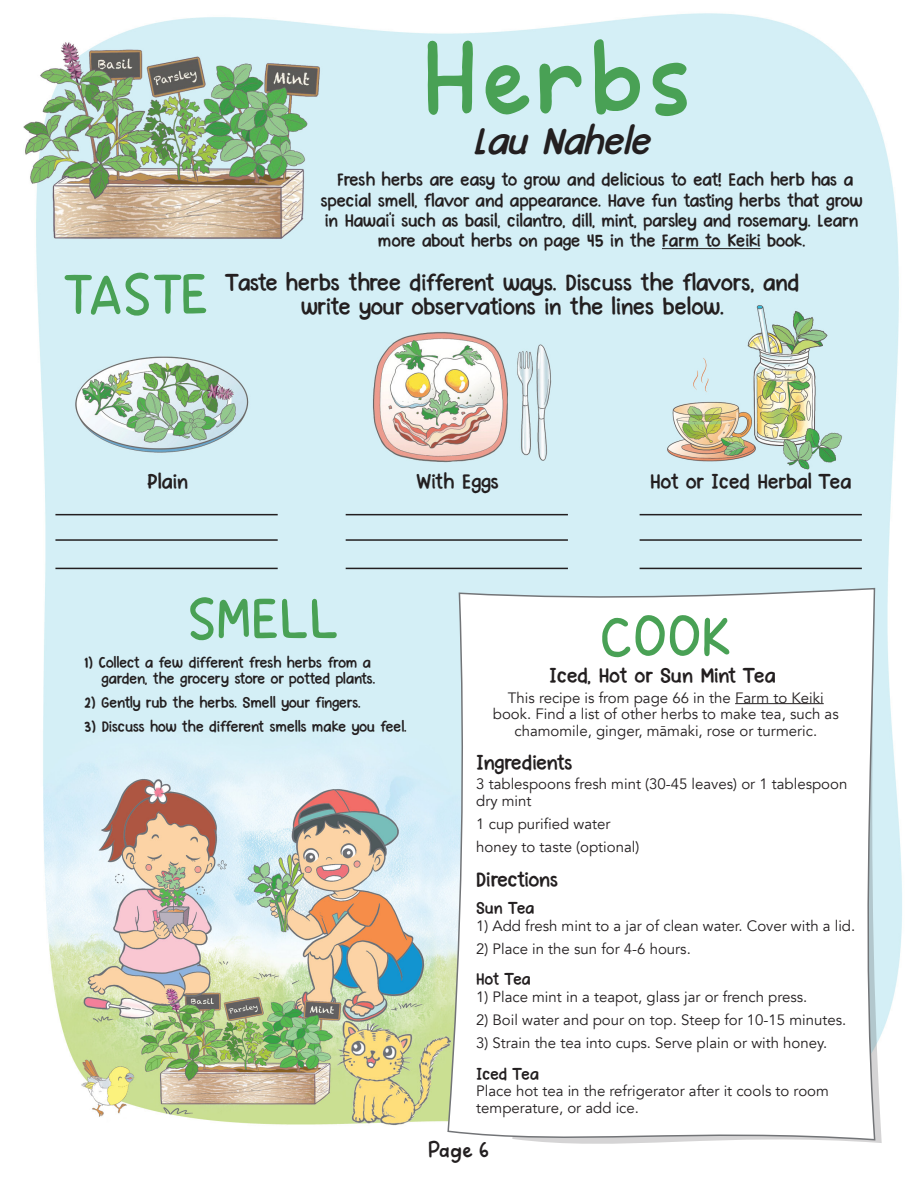
<style>
.page{position:relative;width:918px;height:1188px;background:#fff}
.page>*{position:absolute;margin:0;border:0;box-sizing:border-box;transform-origin:0 0}
.t1{font:99.75px "Jojoba";letter-spacing:.025em;color:#49a155}
.t2{font:52.5px "Jojoba";color:#49a155}
.t3{font:italic 42px "Pink Chicken";color:#231f20}
.t4{font:25.5px/24px "Pink Chicken";color:#231f20;text-align:center}
.t5{font:22.5px "Pink Chicken";color:#231f20}
.t6{font:22.5px "Pink Chicken";letter-spacing:.02em;color:#231f20}
.t7{font:21px "Jojoba";color:#231f20}
.t8{font:19.5px/20.2px "Pink Chicken";color:#231f20;text-align:center}
.t9{font:18px "Pink Chicken";color:#231f20}
.t10{font:16.5px/16.5px "Pink Chicken";color:#231f20;text-align:right}
.t11{font:15px/16.5px "Avenir";color:#231f20}
</style>
<div class="page">
<img style="left:23px;top:13px;width:879px;height:1113px">
<svg style="left:447px;top:587px;width:429px;height:557px"></svg>
<hr style="left:55px;top:514px;width:223px;height:1px;background:#231f20">
<hr style="left:55px;top:539px;width:223px;height:2px;background:#231f20">
<hr style="left:55px;top:568px;width:223px;height:1px;background:#231f20">
<hr style="left:346px;top:514px;width:222px;height:1px;background:#231f20">
<hr style="left:346px;top:539px;width:222px;height:2px;background:#231f20">
<hr style="left:346px;top:568px;width:222px;height:1px;background:#231f20">
<hr style="left:640px;top:514px;width:222px;height:1px;background:#231f20">
<hr style="left:640px;top:539px;width:222px;height:2px;background:#231f20">
<hr style="left:640px;top:568px;width:222px;height:1px;background:#231f20">
<hr style="left:662px;top:248px;width:98px;height:1px;background:#231f20">
<hr style="left:735px;top:703px;width:89px;height:1px;background:#231f20">
<h1 class="t1" style="left:423px;top:28px;width:270px">Herbs</h1>
<h3 class="t3" style="left:473px;top:115px;width:190px">LauNahele</h3>
<h2 class="t2" style="left:62px;top:268px;width:148px">TASTE</h2>
<p class="t8" style="left:321px;top:169px;width:543px">Fresh herbs are easy to grow and delicious to eat! Each herb has a special smell, flavor and appearance. Have fun tasting herbs that grow in Hawai’i such as basil, cilantro, dill, mint, parsley and rosemary. Learn more about herbs on page 45 in the Farm to Keiki book.</p>
<h3 class="t4" style="left:226px;top:270px;width:574px">Taste herbs three different ways. Discuss the flavors, and write your observations in the lines below.</h3>
<h3 class="t5" style="left:147px;top:467px;width:42px">Plain</h3>
<h3 class="t5" style="left:417px;top:467px;width:83px">With Eggs</h3>
<h3 class="t6" style="left:650px;top:468px;width:203px">Hot or Iced Herbal Tea</h3>
<h2 class="t2" style="left:188px;top:593px;width:153px">SMELL</h2>
<p class="t10" style="left:84px;top:653px;width:292px">1) Collect a few different fresh herbs from a garden, the grocery store or potted plants.</p>
<p class="t10" style="left:84px;top:694px;width:278px">2) Gently rub the herbs. Smell your fingers.</p>
<p class="t10" style="left:84px;top:718px;width:324px">3) Discuss how the different smells make you feel.</p>
<h2 class="t2" style="left:600px;top:611px;width:134px">COOK</h2>
<h3 class="t5" style="left:549px;top:662px;width:228px">Iced, Hot or Sun Mint Tea</h3>
<p class="t11" style="left:493px;top:689px;width:347px;text-align:center">This recipe is from page 66 in the Farm to Keiki book. Find a list of other herbs to make tea, such as chamomile, ginger, māmaki, rose or turmeric.</p>
<h3 class="t5" style="left:476px;top:748px;width:98px">Ingredients</h3>
<p class="t11" style="left:476px;top:776px;width:373px">3 tablespoons fresh mint (30-45 leaves) or 1 tablespoon dry mint</p>
<p class="t11" style="left:476px;top:812px;width:165px;line-height:23.2px">1 cup purified water honey to taste (optional)</p>
<h3 class="t5" style="left:476px;top:865px;width:83px">Directions</h3>
<p class="t9" style="left:476px;top:897px;width:59px">Sun Tea</p>
<p class="t11" style="left:476px;top:918px;width:381px">1) Add fresh mint to a jar of clean water. Cover with a lid.</p>
<p class="t11" style="left:476px;top:941px;width:216px">2) Place in the sun for 4-6 hours.</p>
<p class="t9" style="left:476px;top:968px;width:56px">Hot Tea</p>
<p class="t11" style="left:476px;top:989px;width:333px">1) Place mint in a teapot, glass jar or french press.</p>
<p class="t11" style="left:476px;top:1012px;width:372px">2) Boil water and pour on top. Steep for 10-15 minutes.</p>
<p class="t11" style="left:476px;top:1035px;width:352px">3) Strain the tea into cups. Serve plain or with honey.</p>
<p class="t9" style="left:476px;top:1063px;width:64px">Iced Tea</p>
<p class="t11" style="left:476px;top:1083px;width:354px">Place hot tea in the refrigerator after it cools to room temperature, or add ice.</p>
<h3 class="t7" style="left:428px;top:1139px;width:63px">Page 6</h3>
</div>
